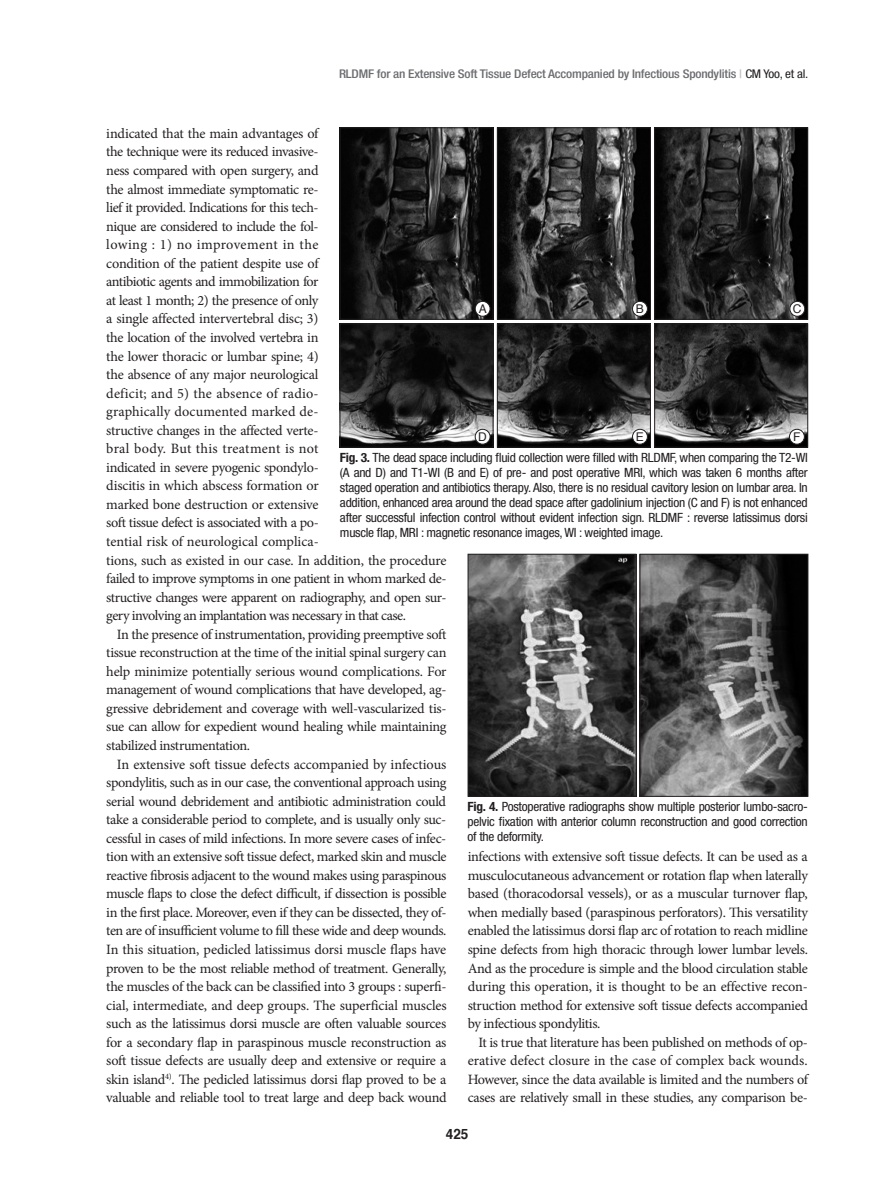
<style>
.page{position:relative;width:893px;height:1191px;background:#fff}
.page>*{position:absolute;margin:0;border:0;box-sizing:border-box;transform-origin:0 0}
.t1{font:14.25px/18.6px "Minion Pro";letter-spacing:-.025em;color:#231f20;text-align:justify}
.t2{font:700 14.25px "Helvetica";color:#231f20;scale:.95 1}
.t3{font:condensed 12.75px/15px "Helvetica Neue LT Std";letter-spacing:-.02em;color:#231f20;text-align:justify;scale:1.05 1}
.t4{font:500 condensed 12px "Helvetica Neue LT Std";letter-spacing:-.015em;color:#6c6d70;scale:1.1 1}
.t5{font:12px "Helvetica";color:#231f20}
.s1{color:#bcbdc0}
.s2{font-weight:400;color:#231f20}
.s3{font-weight:700}
</style>
<div class="page">
<img style="left:342px;top:326px;width:149px;height:119px">
<div style="left:340px;top:324px;width:153px;height:123px;border:1px solid #231f20"></div>
<img style="left:342px;top:130px;width:149px;height:187px">
<div style="left:340px;top:128px;width:153px;height:191px;border:1px solid #231f20"></div>
<img style="left:499px;top:326px;width:150px;height:119px">
<div style="left:497px;top:324px;width:154px;height:123px;border:1px solid #231f20"></div>
<img style="left:499px;top:130px;width:150px;height:187px">
<div style="left:497px;top:128px;width:154px;height:191px;border:1px solid #231f20"></div>
<img style="left:656px;top:326px;width:150px;height:119px">
<div style="left:654px;top:324px;width:154px;height:123px;border:1px solid #231f20"></div>
<img style="left:656px;top:130px;width:150px;height:187px">
<div style="left:654px;top:128px;width:154px;height:191px;border:1px solid #231f20"></div>
<div style="left:475px;top:429px;width:15px;height:15px;background:#fff;border-radius:50%"></div>
<div style="left:475px;top:429px;width:15px;height:15px;border:1px solid #231f20;border-radius:50%"></div>
<div style="left:475px;top:301px;width:15px;height:15px;background:#fff;border-radius:50%"></div>
<div style="left:475px;top:301px;width:15px;height:15px;border:1px solid #231f20;border-radius:50%"></div>
<div style="left:632px;top:429px;width:15px;height:15px;background:#fff;border-radius:50%"></div>
<div style="left:632px;top:429px;width:16px;height:15px;border:1px solid #231f20;border-radius:50%"></div>
<div style="left:789px;top:429px;width:15px;height:15px;background:#fff;border-radius:50%"></div>
<div style="left:789px;top:429px;width:15px;height:15px;border:1px solid #231f20;border-radius:50%"></div>
<div style="left:632px;top:301px;width:15px;height:15px;background:#fff;border-radius:50%"></div>
<div style="left:632px;top:301px;width:16px;height:15px;border:1px solid #231f20;border-radius:50%"></div>
<div style="left:790px;top:301px;width:15px;height:15px;background:#fff;border-radius:50%"></div>
<div style="left:790px;top:301px;width:15px;height:15px;border:1px solid #231f20;border-radius:50%"></div>
<img style="left:470px;top:556px;width:164px;height:238px">
<div style="left:468px;top:554px;width:168px;height:242px;border:1px solid #231f20"></div>
<img style="left:642px;top:556px;width:164px;height:238px">
<div style="left:640px;top:554px;width:168px;height:242px;border:1px solid #231f20"></div>
<p class="t4" style="left:339px;top:67px;width:428px">RLDMF for an Extensive Soft Tissue Defect Accompanied by Infectious Spondylitis <span class="s1">|</span> <span class="s2">CM Yoo, et al.</span></p>
<p class="t1" style="left:106px;top:124px;width:342px;text-align:left">indicated that the main advantages of<br>the technique were its reduced invasive-<br>ness compared with open surgery, and<br>the almost immediate symptomatic re-<br>lief it provided. Indications for this tech-<br>nique are considered to include the fol-<br>lowing : 1) no improvement in the<br>condition of the patient despite use of<br>antibiotic agents and immobilization for<br>at least 1 month; 2) the presence of only<br>a single affected intervertebral disc; 3)<br>the location of the involved vertebra in<br>the lower thoracic or lumbar spine; 4)<br>the absence of any major neurological<br>deficit; and 5) the absence of radio-<br>graphically documented marked de-<br>structive changes in the affected verte-<br>bral body. But this treatment is not<br>indicated in severe pyogenic spondylo-<br>discitis in which abscess formation or<br>marked bone destruction or extensive<br>soft tissue defect is associated with a po-<br>tential risk of neurological complica-<br>tions, such as existed in our case. In addition, the procedure failed to improve symptoms in one patient in whom marked de&shy;structive changes were apparent on radiography, and open sur&shy;gery involving an implantation was necessary in that case.</p>
<p class="t1" style="left:106px;top:625px;width:342px;text-indent:11px">In the presence of instrumentation, providing preemptive soft tissue reconstruction at the time of the initial spinal surgery can help minimize potentially serious wound complications. For management of wound complications that have developed, ag&shy;gressive debridement and coverage with well-vascularized tis&shy;sue can allow for expedient wound healing while maintaining stabilized instrumentation.</p>
<p class="t1" style="left:106px;top:754px;width:342px;text-indent:11px">In extensive soft tissue defects accompanied by infectious spondylitis, such as in our case, the conventional approach using serial wound debridement and antibiotic administration could take a considerable period to complete, and is usually only suc&shy;cessful in cases of mild infections. In more severe cases of infec&shy;tion with an extensive soft tissue defect, marked skin and muscle reactive fibrosis adjacent to the wound makes using paraspinous muscle flaps to close the defect difficult, if dissection is possible in the first place. Moreover, even if they can be dissected, they of&shy;ten are of insufficient volume to fill these wide and deep wounds.<br>In this situation, pedicled latissimus dorsi muscle flaps have proven to be the most reliable method of treatment. Generally, the muscles of the back can be classified into 3 groups : superfi&shy;cial, intermediate, and deep groups. The superficial muscles such as the latissimus dorsi muscle are often valuable sources for a secondary flap in paraspinous muscle reconstruction as soft tissue defects are usually deep and extensive or require a skin island<sup>4)</sup>. The pedicled latissimus dorsi flap proved to be a valuable and reliable tool to treat large and deep back wound</p>
<p class="t5" style="left:636px;top:300px;width:10px">B</p>
<p class="t5" style="left:793px;top:300px;width:10px">C</p>
<p class="t5" style="left:479px;top:300px;width:10px">A</p>
<p class="t5" style="left:478px;top:427px;width:10px">D</p>
<p class="t5" style="left:636px;top:427px;width:10px">E</p>
<p class="t5" style="left:793px;top:427px;width:9px">F</p>
<p class="t3" style="left:340px;top:450px;width:447px"><span class="s3">Fig. 3.</span> The dead space including fluid collection were filled with RLDMF, when comparing the T2-WI (A and D) and T1-WI (B and E) of pre- and post operative MRI, which was taken 6 months after staged operation and antibiotics therapy. Also, there is no residual cavitory lesion on lumbar area. In addition, enhanced area around the dead space after gadolinium injection (C and F) is not enhanced after successful infection control without evident infection sign. RLDMF : reverse latissimus dorsi muscle flap, MRI : magnetic resonance images, WI : weighted image.</p>
<p class="t3" style="left:468px;top:799px;width:325px"><span class="s3">Fig. 4.</span> Postoperative radiographs show multiple posterior lumbo-sacro&shy;pelvic fixation with anterior column reconstruction and good correction of the deformity.</p>
<p class="t1" style="left:468px;top:847px;width:342px">infections with extensive soft tissue defects. It can be used as a musculocutaneous advancement or rotation flap when laterally based (thoracodorsal vessels), or as a muscular turnover flap, when medially based (paraspinous perforators). This versatility enabled the latissimus dorsi flap arc of rotation to reach midline spine defects from high thoracic through lower lumbar levels.<br>And as the procedure is simple and the blood circulation stable during this operation, it is thought to be an effective recon&shy;struction method for extensive soft tissue defects accompanied by infectious spondylitis.</p>
<p class="t1" style="left:468px;top:1033px;width:342px;text-indent:11px">It is true that literature has been published on methods of op&shy;erative defect closure in the case of complex back wounds.<br>However, since the data available is limited and the numbers of cases are relatively small in these studies, any comparison be-</p>
<p class="t2" style="left:446px;top:1123px;width:25px">425</p>
</div>
